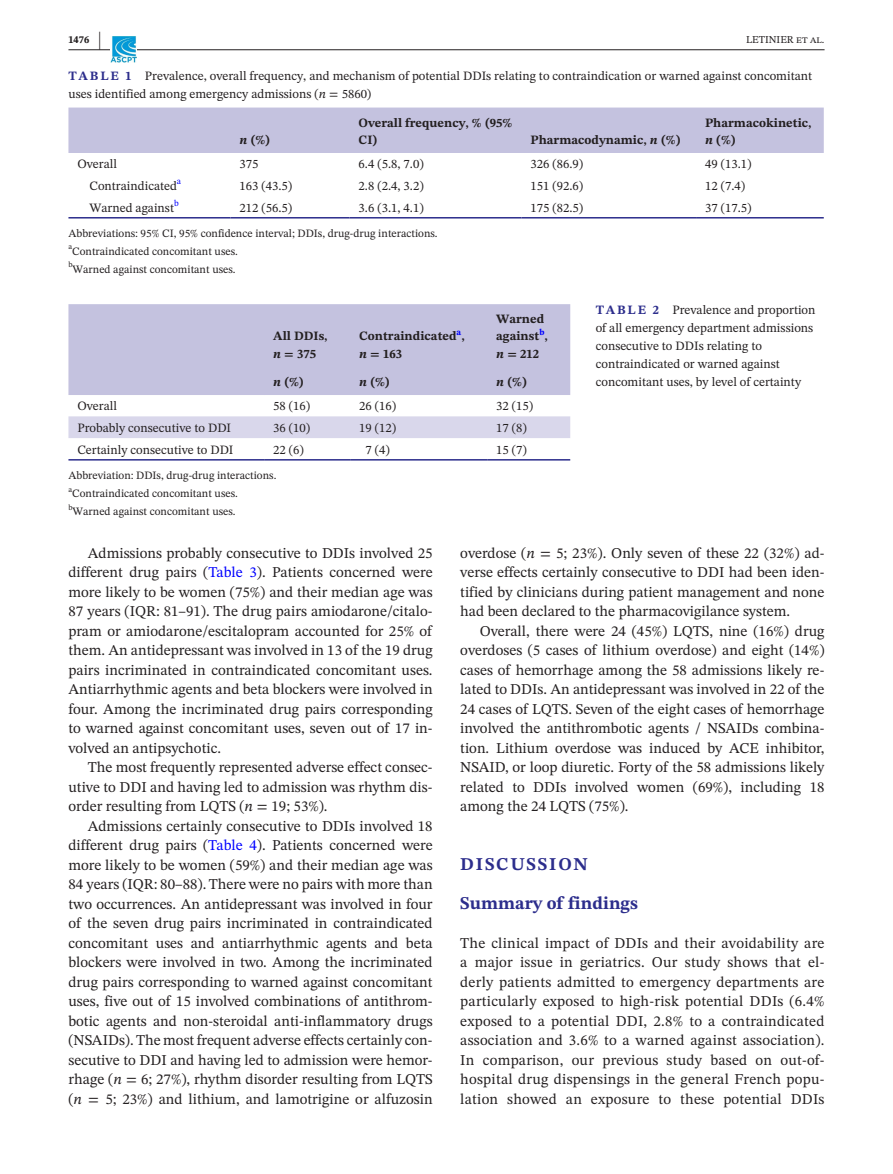
<style>
.page{position:relative;width:893px;height:1174px;background:#fff}
.page>*{position:absolute;margin:0;border:0;box-sizing:border-box;transform-origin:0 0}
.t1{font:700 18px/39px "STIX Two Text";color:#2c2d8c}
.t2{font:15px/19.5px "STIX Two Text";color:#231f20;text-align:justify}
.t3{font:12.75px/18px "STIX Two Text";color:#231f20}
.t4{font:700 12.75px/17.2px "STIX Two Text";color:#231f20}
.t5{font:11.25px "STIX Two Text";color:#231f20}
.t6{font:10.5px "STIX Two Text";color:#231f20}
.t7{font:700 10.5px "STIX Two Text";color:#231f20}
.t8{font:700 8.85px "STIX Two Text";color:#00f}
.t9{font:8.85px "STIX Two Text";color:#00f}
.t10{font:7.8px "STIX Two Text";color:#231f20}
.s1{font-size:21px}
.s2{font-weight:700;color:#2c2d8c}
.s3{font-style:italic}
.s4{font-family:"STIX"}
.s5{color:#00f}
</style>
<div class="page">
<hr style="left:68px;top:49px;width:756px;height:1px;background:#231f20">
<img style="left:111px;top:37px;width:25px;height:25px">
<div style="left:68px;top:108px;width:756px;height:45px;background:#c4c2df"></div>
<hr style="left:68px;top:217px;width:162px;height:1px;background:#2c2d8c">
<hr style="left:230px;top:217px;width:120px;height:1px;background:#2c2d8c">
<hr style="left:350px;top:217px;width:171px;height:1px;background:#2c2d8c">
<hr style="left:521px;top:217px;width:175px;height:1px;background:#2c2d8c">
<hr style="left:696px;top:217px;width:128px;height:1px;background:#2c2d8c">
<div style="left:68px;top:304px;width:502px;height:91px;background:#c4c2df"></div>
<div style="left:68px;top:416px;width:502px;height:22px;background:#d9d7eb"></div>
<hr style="left:68px;top:459px;width:196px;height:1px;background:#2c2d8c">
<hr style="left:264px;top:459px;width:86px;height:1px;background:#2c2d8c">
<hr style="left:350px;top:459px;width:137px;height:1px;background:#2c2d8c">
<hr style="left:487px;top:459px;width:83px;height:1px;background:#2c2d8c">
<p class="t7" style="left:68px;top:32px;width:34px">1476 <span class="s1">|</span></p>
<p class="t6" style="left:746px;top:32px;width:80px">LETINIER et al.</p>
<p class="t3" style="left:68px;top:66px;width:745px"><span class="s2">TABLE 1</span> Prevalence, overall frequency, and mechanism of potential DDIs relating to contraindication or warned against concomitant uses identified among emergency admissions (<span class="s3">n</span> = 5860)</p>
<p class="t4" style="left:239px;top:131px;width:32px"><span class="s3">n</span> (%)</p>
<p class="t4" style="left:359px;top:114px;width:155px">Overall frequency, % (95%<br>CI)</p>
<p class="t4" style="left:705px;top:114px;width:108px">Pharmacokinetic, <span class="s3">n</span> (%)</p>
<p class="t4" style="left:530px;top:131px;width:152px">Pharmacodynamic, <span class="s3">n</span> (%)</p>
<p class="t3" style="left:77px;top:155px;width:41px">Overall</p>
<p class="t3" style="left:239px;top:155px;width:20px">375</p>
<p class="t3" style="left:359px;top:155px;width:67px">6.4 (5.8, 7.0)</p>
<p class="t3" style="left:530px;top:155px;width:54px">326 (86.9)</p>
<p class="t3" style="left:705px;top:155px;width:48px">49 (13.1)</p>
<p class="t3" style="left:89px;top:177px;width:89px">Contraindicated</p>
<p class="t9" style="left:177px;top:175px;width:6px">a</p>
<p class="t3" style="left:239px;top:177px;width:54px">163 (43.5)</p>
<p class="t3" style="left:359px;top:177px;width:67px">2.8 (2.4, 3.2)</p>
<p class="t3" style="left:530px;top:177px;width:54px">151 (92.6)</p>
<p class="t3" style="left:705px;top:177px;width:42px">12 (7.4)</p>
<p class="t3" style="left:89px;top:198px;width:91px">Warned against<sup>b</sup></p>
<p class="t3" style="left:239px;top:198px;width:54px">212 (56.5)</p>
<p class="t3" style="left:359px;top:198px;width:67px">3.6 (3.1, 4.1)</p>
<p class="t3" style="left:530px;top:198px;width:54px">175 (82.5)</p>
<p class="t3" style="left:705px;top:198px;width:48px">37 (17.5)</p>
<p class="t5" style="left:68px;top:225px;width:371px">Abbreviations: 95% CI, 95% confidence interval; DDIs, drug-drug interactions.</p>
<p class="t10" style="left:68px;top:241px;width:5px">a</p>
<p class="t5" style="left:72px;top:243px;width:167px">Contraindicated concomitant uses.</p>
<p class="t10" style="left:68px;top:259px;width:6px">b</p>
<p class="t5" style="left:73px;top:261px;width:165px">Warned against concomitant uses.</p>
<p class="t8" style="left:457px;top:325px;width:6px">a</p>
<p class="t4" style="left:273px;top:328px;width:56px">All DDIs, <span class="s3">n</span> <span class="s4">=</span> 375</p>
<p class="t4" style="left:359px;top:328px;width:107px">Contraindicated ,</p>
<p class="t4" style="left:359px;top:345px;width:44px"><span class="s3">n</span> <span class="s4">=</span> 163</p>
<p class="t4" style="left:496px;top:310px;width:53px">Warned against ,</p>
<p class="t8" style="left:539px;top:325px;width:7px">b</p>
<p class="t4" style="left:496px;top:345px;width:44px"><span class="s3">n</span> <span class="s4">=</span> 212</p>
<p class="t4" style="left:273px;top:373px;width:32px"><span class="s3">n</span> (%)</p>
<p class="t4" style="left:359px;top:373px;width:32px"><span class="s3">n</span> (%)</p>
<p class="t4" style="left:496px;top:373px;width:32px"><span class="s3">n</span> (%)</p>
<p class="t3" style="left:77px;top:397px;width:41px">Overall</p>
<p class="t3" style="left:273px;top:397px;width:38px">58 (16)</p>
<p class="t3" style="left:359px;top:397px;width:38px">26 (16)</p>
<p class="t3" style="left:496px;top:397px;width:38px">32 (15)</p>
<p class="t3" style="left:77px;top:419px;width:155px">Probably consecutive to DDI</p>
<p class="t3" style="left:273px;top:419px;width:38px">36 (10)</p>
<p class="t3" style="left:359px;top:419px;width:38px">19 (12)</p>
<p class="t3" style="left:496px;top:419px;width:32px">17 (8)</p>
<p class="t3" style="left:77px;top:440px;width:158px">Certainly consecutive to DDI</p>
<p class="t3" style="left:273px;top:440px;width:32px">22 (6)</p>
<p class="t3" style="left:365px;top:440px;width:26px">7 (4)</p>
<p class="t3" style="left:496px;top:440px;width:32px">15 (7)</p>
<p class="t5" style="left:68px;top:467px;width:209px">Abbreviation: DDIs, drug-drug interactions.</p>
<p class="t10" style="left:68px;top:483px;width:5px">a</p>
<p class="t5" style="left:72px;top:485px;width:167px">Contraindicated concomitant uses.</p>
<p class="t10" style="left:68px;top:501px;width:6px">b</p>
<p class="t5" style="left:73px;top:503px;width:165px">Warned against concomitant uses.</p>
<p class="t3" style="left:596px;top:300px;width:221px"><span class="s2">TABLE 2</span> Prevalence and proportion of all emergency department admissions consecutive to DDIs relating to contraindicated or warned against concomitant uses, by level of certainty</p>
<p class="t2" style="left:68px;top:543px;width:366px;text-indent:20px">Admissions probably consecutive to DDIs involved 25 different drug pairs (<span class="s5">Table 3</span>). Patients concerned were more likely to be women (75%) and their median age was 87 years (IQR: 81–91). The drug pairs amiodarone/citalo&shy;pram or amiodarone/escitalopram accounted for 25% of them. An antidepressant was involved in 13 of the 19 drug pairs incriminated in contraindicated concomitant uses.<br>Antiarrhythmic agents and beta blockers were involved in four. Among the incriminated drug pairs corresponding to warned against concomitant uses, seven out of 17 in&shy;volved an antipsychotic.</p>
<p class="t2" style="left:68px;top:757px;width:366px;text-indent:20px">The most frequently represented adverse effect consec&shy;utive to DDI and having led to admission was rhythm dis&shy;order resulting from LQTS (<span class="s3">n</span> = 19; 53%).</p>
<p class="t2" style="left:68px;top:816px;width:366px;text-indent:20px">Admissions certainly consecutive to DDIs involved 18 different drug pairs (<span class="s5">Table 4</span>). Patients concerned were more likely to be women (59%) and their median age was 84 years (IQR: 80–88). There were no pairs with more than two occurrences. An antidepressant was involved in four of the seven drug pairs incriminated in contraindicated concomitant uses and antiarrhythmic agents and beta blockers were involved in two. Among the incriminated drug pairs corresponding to warned against concomitant uses, five out of 15 involved combinations of antithrom&shy;botic agents and non-steroidal anti-inflammatory drugs (NSAIDs). The most frequent adverse effects certainly con&shy;secutive to DDI and having led to admission were hemor&shy;rhage (<span class="s3">n</span> = 6; 27%), rhythm disorder resulting from LQTS (<span class="s3">n</span> = 5; 23%) and lithium, and lamotrigine or alfuzosin</p>
<p class="t2" style="left:460px;top:543px;width:366px">overdose (<span class="s3">n</span> = 5; 23%). Only seven of these 22 (32%) ad&shy;verse effects certainly consecutive to DDI had been iden&shy;tified by clinicians during patient management and none had been declared to the pharmacovigilance system.</p>
<p class="t2" style="left:460px;top:621px;width:366px;text-indent:20px">Overall, there were 24 (45%) LQTS, nine (16%) drug overdoses (5 cases of lithium overdose) and eight (14%) cases of hemorrhage among the 58 admissions likely re&shy;lated to DDIs. An antidepressant was involved in 22 of the 24 cases of LQTS. Seven of the eight cases of hemorrhage involved the antithrombotic agents / NSAIDs combina&shy;tion. Lithium overdose was induced by ACE inhibitor, NSAID, or loop diuretic. Forty of the 58 admissions likely related to DDIs involved women (69%), including 18 among the 24 LQTS (75%).</p>
<p class="t1" style="left:460px;top:845px;width:179px">DISCUSSION<br>Summary of findings</p>
<p class="t2" style="left:460px;top:933px;width:366px">The clinical impact of DDIs and their avoidability are a major issue in geriatrics. Our study shows that el&shy;derly patients admitted to emergency departments are particularly exposed to high-risk potential DDIs (6.4% exposed to a potential DDI, 2.8% to a contraindicated association and 3.6% to a warned against association).<br>In comparison, our previous study based on out-of&shy;hospital drug dispensings in the general French popu&shy;lation showed an exposure to these potential DDIs</p>
</div>
